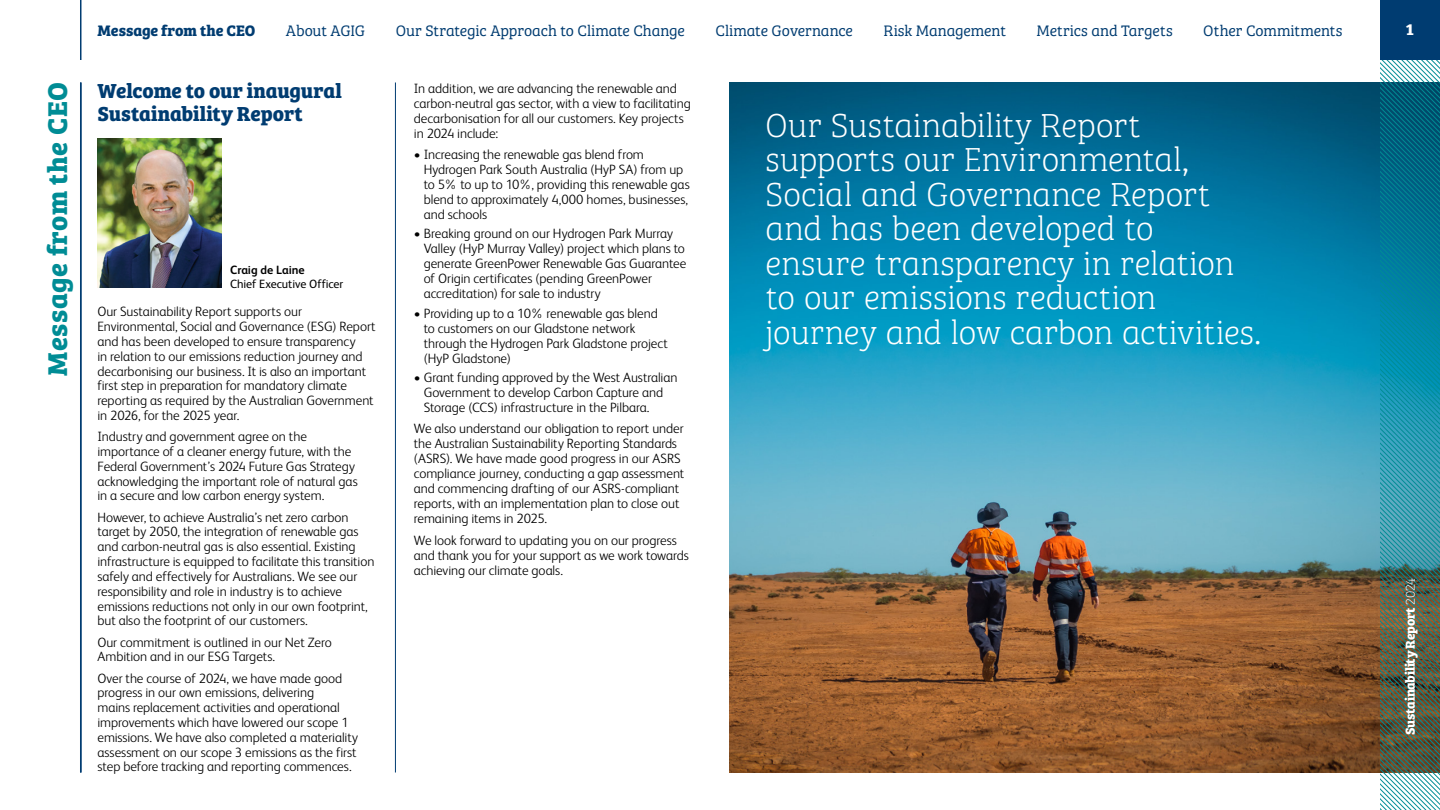
<style>
.page{position:relative;width:1440px;height:810px;background:#fff}
.page>*{position:absolute;margin:0;border:0;box-sizing:border-box;transform-origin:0 0}
.t1{font:34.5px/34.5px "Bree Serif Th";letter-spacing:-.015em;color:#fff}
.t2{font:700 28.12px "Bree Serif";letter-spacing:.02em;color:#008c95}
.t3{font:700 21px/23.2px "Bree Serif";letter-spacing:-.005em;color:#003c71}
.t4{font:700 16.5px "Bree Serif";color:#fff}
.t5{font:15.75px "Bree Serif Lt";letter-spacing:-.005em;color:#003c71}
.t6{font:700 15.75px "Bree Serif";color:#003c71}
.t7{font:300 13.5px/14.8px "FS Albert";letter-spacing:-.005em;color:#000}
.t8{font:700 13.5px "Bree Serif";letter-spacing:-.02em;color:#fff}
.t9{font:12px "FS Albert";letter-spacing:-.005em;color:#000}
.t10{font:700 12px "FS Albert";letter-spacing:-.005em;color:#000}
.s1{font-family:"Bree Serif Th";font-weight:400}
</style>
<div class="page">
<hr style="left:80px;top:0;width:1px;height:60px;background:#003c71">
<img style="left:98px;top:139px;width:123px;height:149px">
<hr style="left:1027px;top:82px;width:1px;height:690px;background:#003c71">
<img style="left:729px;top:83px;width:651px;height:689px">
<svg style="left:1380px;top:60px;width:60px;height:750px;background:#31808b"></svg>
<div style="left:1380px;top:0;width:60px;height:60px;background:#003c71"></div>
<hr style="left:80px;top:82px;width:1px;height:690px;background:#003c71">
<hr style="left:395px;top:82px;width:1px;height:690px;background:#003c71">
<h2 class="t2" style="left:35px;top:376px;width:295px;rotate:-90deg">Message from the CEO</h2>
<p class="t6" style="left:98px;top:18px;width:159px">Message from the CEO</p>
<p class="t5" style="left:286px;top:19px;width:81px">About AGIG</p>
<p class="t5" style="left:396px;top:19px;width:291px">Our Strategic Approach to Climate Change</p>
<p class="t5" style="left:716px;top:19px;width:139px">Climate Governance</p>
<p class="t5" style="left:884px;top:19px;width:124px">Risk Management</p>
<p class="t5" style="left:1037px;top:19px;width:138px">Metrics and Targets</p>
<p class="t5" style="left:1203px;top:19px;width:141px">Other Commitments</p>
<p class="t4" style="left:1406px;top:17px;width:10px">1</p>
<h3 class="t3" style="left:98px;top:77px;width:246px">Welcome to our inaugural<br>Sustainability Report</h3>
<p class="t10" style="left:230px;top:263px;width:76px">Craig de Laine</p>
<p class="t9" style="left:230px;top:277px;width:115px">Chief Executive Officer</p>
<p class="t7" style="left:98px;top:304px;width:280px">Our Sustainability Report supports our Environmental, Social and Governance (ESG) Report and has been developed to ensure transparency<br>in relation to our emissions reduction journey and decarbonising our business. It is also an important first step in preparation for mandatory climate reporting as required by the Australian Government in 2026, for the 2025 year.</p>
<p class="t7" style="left:98px;top:429px;width:262px">Industry and government agree on the importance of a cleaner energy future, with the Federal Government’s 2024 Future Gas Strategy acknowledging the important role of natural gas in a secure and low carbon energy system.</p>
<p class="t7" style="left:98px;top:510px;width:278px">However, to achieve Australia’s net zero carbon target by 2050, the integration of renewable gas and carbon-neutral gas is also essential. Existing infrastructure is equipped to facilitate this transition safely and effectively for Australians. We see our responsibility and role in industry is to achieve emissions reductions not only in our own footprint, but also the footprint of our customers.</p>
<p class="t7" style="left:98px;top:634px;width:236px">Our commitment is outlined in our Net Zero<br>Ambition and in our ESG Targets.</p>
<p class="t7" style="left:98px;top:670px;width:262px">Over the course of 2024, we have made good progress in our own emissions, delivering<br>mains replacement activities and operational improvements which have lowered our scope 1 emissions. We have also completed a materiality assessment on our scope 3 emissions as the first step before tracking and reporting commences.</p>
<p class="t7" style="left:414px;top:81px;width:278px;line-height:15px">In addition, we are advancing the renewable and carbon-neutral gas sector, with a view to facilitating decarbonisation for all our customers. Key projects in 2024 include:</p>
<p class="t7" style="left:424px;top:147px;width:268px;line-height:15px;text-indent:-10px">• Increasing the renewable gas blend from Hydrogen Park South Australia (HyP SA) from up to 5% to up to 10%, providing this renewable gas blend to approximately 4,000 homes, businesses, and schools</p>
<p class="t7" style="left:424px;top:226px;width:264px;line-height:15px;text-indent:-10px">• Breaking ground on our Hydrogen Park Murray Valley (HyP Murray Valley) project which plans to generate GreenPower Renewable Gas Guarantee of Origin certificates (pending GreenPower accreditation) for sale to industry</p>
<p class="t7" style="left:424px;top:305px;width:246px;line-height:15px;text-indent:-10px">• Providing up to a 10% renewable gas blend to customers on our Gladstone network through the Hydrogen Park Gladstone project (HyP Gladstone)</p>
<p class="t7" style="left:424px;top:370px;width:255px;line-height:15px;text-indent:-10px">• Grant funding approved by the West Australian<br>Government to develop Carbon Capture and<br>Storage (CCS) infrastructure in the Pilbara.</p>
<p class="t7" style="left:414px;top:421px;width:272px;line-height:15px">We also understand our obligation to report under the Australian Sustainability Reporting Standards (ASRS). We have made good progress in our ASRS compliance journey, conducting a gap assessment and commencing drafting of our ASRS-compliant reports, with an implementation plan to close out remaining items in 2025.</p>
<p class="t7" style="left:414px;top:532px;width:276px;line-height:15px">We look forward to updating you on our progress and thank you for your support as we work towards achieving our climate goals.</p>
<h1 class="t1" style="left:765px;top:106px;width:498px">Our Sustainability Report supports our Environmental,<br>Social and Governance Report and has been developed to ensure transparency in relation to our emissions reduction journey and low carbon activities.</h1>
<p class="t8" style="left:1400px;top:735px;width:158px;rotate:-90deg">Sustainability Report <span class="s1">2024</span></p>
</div>
